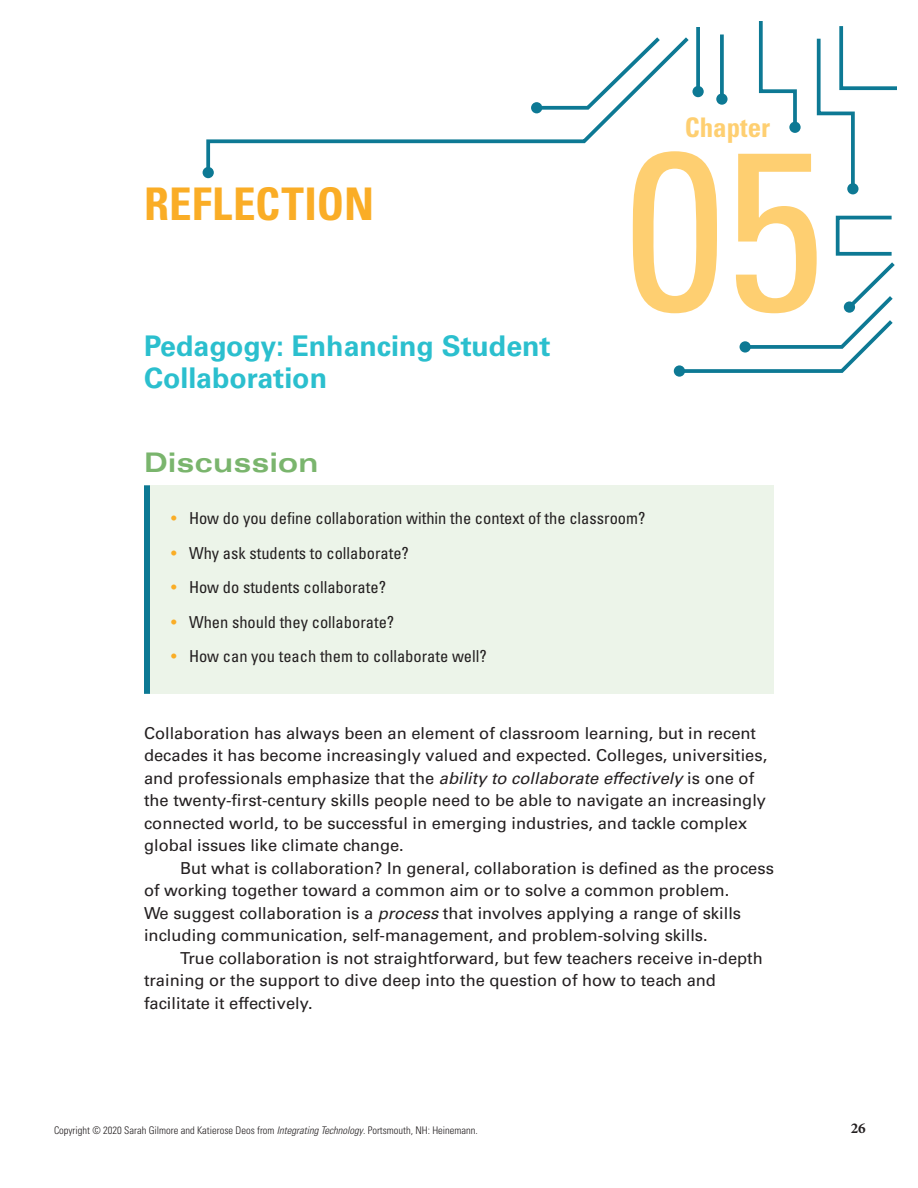
<style>
.page{position:relative;width:918px;height:1188px;background:#fff}
.page>*{position:absolute;margin:0;border:0;box-sizing:border-box;transform-origin:0 0}
.t1{font:condensed 225px "Univers LT Std";color:#fecf71}
.t2{font:700 condensed 45px "Univers LT Std";letter-spacing:.005em;color:#faad26}
.t3{font:700 28.5px/31.5px "Univers LT Std";color:#2bbfce}
.t4{font:700 expanded 27px "Univers LT Std";letter-spacing:.01em;color:#7ab56d}
.t5{font:700 condensed 27px "Univers LT Std";color:#fecf71}
.t6{font:16.5px/22.5px "Univers LT Std";color:#231f20}
.t7{font:condensed 16.5px "Univers LT Std";color:#231f20}
.t8{font:700 15px "Minion Pro";color:#231f20}
.t9{font:300 condensed 10.5px "Univers LT Std";color:#231f20}
.s1{color:#faad26}
.s2{font-style:italic}
</style>
<div class="page">
<div style="left:144px;top:485px;width:630px;height:209px;background:#ecf4e9"></div>
<div style="left:144px;top:485px;width:6px;height:209px;background:#0d7994"></div>
<svg style="left:204px;top:37px;width:485px;height:139px"></svg>
<div style="left:203px;top:167px;width:11px;height:11px;background:#0d7994;border-radius:50%"></div>
<svg style="left:533px;top:37px;width:131px;height:75px"></svg>
<div style="left:531px;top:102px;width:11px;height:11px;background:#0d7994;border-radius:50%"></div>
<svg style="left:696px;top:27px;width:4px;height:59px"></svg>
<div style="left:692px;top:86px;width:12px;height:11px;background:#0d7994;border-radius:50%"></div>
<svg style="left:758px;top:21px;width:41px;height:103px"></svg>
<div style="left:789px;top:122px;width:12px;height:11px;background:#0d7994;border-radius:50%"></div>
<svg style="left:720px;top:34px;width:4px;height:59px"></svg>
<div style="left:716px;top:93px;width:12px;height:12px;background:#0d7994;border-radius:50%"></div>
<svg style="left:674px;top:365px;width:11px;height:12px"></svg>
<div style="left:847px;top:183px;width:12px;height:11px;background:#0d7994;border-radius:50%"></div>
<div style="left:836px;top:216px;width:57px;height:40px;border:4px solid #0d7994"></div>
<svg style="left:676px;top:262px;width:219px;height:113px"></svg>
<div style="left:844px;top:301px;width:11px;height:12px;background:#0d7994;border-radius:50%"></div>
<svg style="left:816px;top:26px;width:81px;height:167px"></svg>
<h2 class="t2" style="left:144px;top:176px;width:232px">REFLECTION</h2>
<h3 class="t3" style="left:144px;top:331px;width:408px">Pedagogy: Enhancing Student<br>Collaboration</h3>
<h3 class="t5" style="left:685px;top:111px;width:87px">Chapter</h3>
<h1 class="t1" style="left:625px;top:87px;width:201px">05</h1>
<h3 class="t4" style="left:144px;top:447px;width:176px">Discussion</h3>
<p class="t7" style="left:171px;top:508px;width:476px"><span class="s1">•</span> How do you define collaboration within the context of the classroom?</p>
<p class="t7" style="left:171px;top:542px;width:239px"><span class="s1">•</span> Why ask students to collaborate?</p>
<p class="t7" style="left:171px;top:577px;width:217px"><span class="s1">•</span> How do students collaborate?</p>
<p class="t7" style="left:171px;top:611px;width:225px"><span class="s1">•</span> When should they collaborate?</p>
<p class="t7" style="left:171px;top:646px;width:317px"><span class="s1">•</span> How can you teach them to collaborate well?</p>
<p class="t6" style="left:144px;top:722px;width:625px">Collaboration has always been an element of classroom learning, but in recent decades it has become increasingly valued and expected. Colleges, universities, and professionals emphasize that the <span class="s2">ability to collaborate effectively</span> is one of the twenty-first-century skills people need to be able to navigate an increasingly connected world, to be successful in emerging industries, and tackle complex global issues like climate change.</p>
<p class="t6" style="left:144px;top:857px;width:631px;text-indent:36px">But what is collaboration? In general, collaboration is defined as the process of working together toward a common aim or to solve a common problem.<br>We suggest collaboration is a <span class="s2">process</span> that involves applying a range of skills including communication, self-management, and problem-solving skills.</p>
<p class="t6" style="left:144px;top:947px;width:620px;text-indent:36px">True collaboration is not straightforward, but few teachers receive in-depth training or the support to dive deep into the question of how to teach and facilitate it effectively.</p>
<p class="t9" style="left:54px;top:1124px;width:425px">Copyright © 2020 Sarah Gilmore and Katierose Deos from <span class="s2">Integrating Technology</span>. Portsmouth, NH: Heinemann.</p>
<p class="t8" style="left:851px;top:1118px;width:16px">26</p>
</div>
